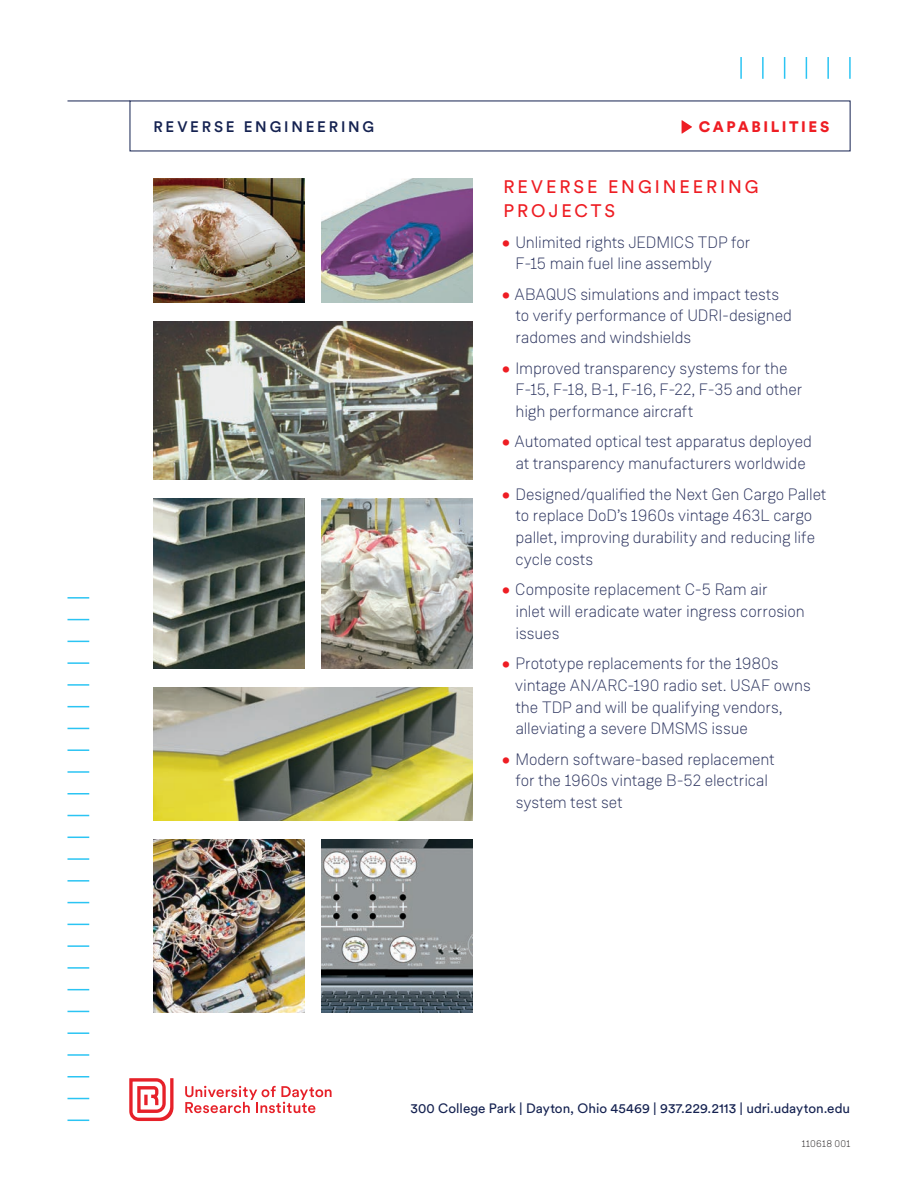
<style>
.page{position:relative;width:918px;height:1188px;background:#fff}
.page>*{position:absolute;margin:0;border:0;box-sizing:border-box;transform-origin:0 0}
.t1{font:18px/24.3px "Circular Std";letter-spacing:.165em;color:#ee1d23}
.t2{font:300 16.5px/21.8px "Weissenhof Grotesk";letter-spacing:-.005em;color:#303862}
.t3{font:500 15.15px "Circular Std";letter-spacing:.185em;color:#152251}
.t4{font:900 15.15px "Circular Std";letter-spacing:.17em;color:#ee1d23}
.t5{font:13.5px "Circular Std";color:#152251}
.t6{font:300 9.75px "Weissenhof Grotesk";letter-spacing:.025em;color:#231f20}
.s1{font-family:"Circular Std";font-weight:900;font-size:15px;color:#ee1d23}
</style>
<div class="page">
<svg style="left:682px;top:120px;width:10px;height:14px"></svg>
<hr style="left:68px;top:101px;width:62px;height:1px;background:#152251">
<svg style="left:67px;top:1098px;width:22px;height:1px"></svg>
<hr style="left:67px;top:1054px;width:22px;height:2px;background:#2bc4f3">
<svg style="left:67px;top:1011px;width:22px;height:1px"></svg>
<hr style="left:67px;top:967px;width:22px;height:2px;background:#2bc4f3">
<svg style="left:67px;top:924px;width:22px;height:1px"></svg>
<hr style="left:67px;top:880px;width:22px;height:2px;background:#2bc4f3">
<svg style="left:67px;top:837px;width:22px;height:1px"></svg>
<hr style="left:67px;top:793px;width:22px;height:2px;background:#2bc4f3">
<hr style="left:67px;top:749px;width:22px;height:2px;background:#2bc4f3">
<svg style="left:67px;top:706px;width:22px;height:1px"></svg>
<hr style="left:67px;top:662px;width:22px;height:2px;background:#2bc4f3">
<svg style="left:67px;top:619px;width:22px;height:1px"></svg>
<svg style="left:67px;top:1120px;width:22px;height:1px"></svg>
<hr style="left:67px;top:1076px;width:22px;height:2px;background:#2bc4f3">
<hr style="left:67px;top:1032px;width:22px;height:2px;background:#2bc4f3">
<svg style="left:67px;top:989px;width:22px;height:1px"></svg>
<hr style="left:67px;top:945px;width:22px;height:2px;background:#2bc4f3">
<svg style="left:67px;top:902px;width:22px;height:1px"></svg>
<hr style="left:67px;top:858px;width:22px;height:2px;background:#2bc4f3">
<svg style="left:67px;top:815px;width:22px;height:1px"></svg>
<hr style="left:67px;top:771px;width:22px;height:2px;background:#2bc4f3">
<svg style="left:67px;top:728px;width:22px;height:1px"></svg>
<hr style="left:67px;top:684px;width:22px;height:2px;background:#2bc4f3">
<svg style="left:67px;top:641px;width:22px;height:1px"></svg>
<hr style="left:67px;top:597px;width:22px;height:2px;background:#2bc4f3">
<hr style="left:762px;top:57px;width:2px;height:22px;background:#2bc4f3">
<svg style="left:806px;top:57px;width:1px;height:22px"></svg>
<hr style="left:849px;top:57px;width:2px;height:22px;background:#2bc4f3">
<hr style="left:740px;top:57px;width:2px;height:22px;background:#2bc4f3">
<svg style="left:784px;top:57px;width:1px;height:22px"></svg>
<hr style="left:827px;top:57px;width:2px;height:22px;background:#2bc4f3">
<svg style="left:185px;top:1086px;width:147px;height:27px"></svg>
<svg style="left:129px;top:1078px;width:45px;height:43px"></svg>
<img style="left:322px;top:178px;width:150px;height:124px">
<img style="left:153px;top:178px;width:151px;height:124px">
<img style="left:153px;top:687px;width:319px;height:133px">
<img style="left:153px;top:321px;width:319px;height:158px">
<img style="left:153px;top:498px;width:151px;height:170px">
<img style="left:322px;top:498px;width:150px;height:170px">
<img style="left:322px;top:839px;width:150px;height:173px">
<img style="left:153px;top:839px;width:151px;height:174px">
<p class="t3" style="left:153px;top:118px;width:222px">REVERSE ENGINEERING</p>
<p class="t4" style="left:699px;top:117px;width:132px">CAPABILITIES</p>
<p class="t1" style="left:504px;top:174px;width:257px">REVERSE ENGINEERING<br>PROJECTS</p>
<p class="t2" style="left:515px;top:231px;width:237px;text-indent:-13px"><span class="s1">•</span> Unlimited rights JEDMICS TDP for<br>F-15 main fuel line assembly</p>
<p class="t2" style="left:516px;top:283px;width:278px;text-indent:-14px"><span class="s1">•</span> ABAQUS simulations and impact tests to verify performance of UDRI-designed radomes and windshields</p>
<p class="t2" style="left:515px;top:357px;width:289px;text-indent:-13px"><span class="s1">•</span> Improved transparency systems for the<br>F-15, F-18, B-1, F-16, F-22, F-35 and other high performance aircraft</p>
<p class="t2" style="left:502px;top:431px;width:311px;text-align:center"><span class="s1">•</span> Automated optical test apparatus deployed at transparency manufacturers worldwide</p>
<p class="t2" style="left:516px;top:483px;width:312px;text-indent:-14px"><span class="s1">•</span> Designed/qualified the Next Gen Cargo Pallet to replace DoD’s 1960s vintage 463L cargo pallet, improving durability and reducing life cycle costs</p>
<p class="t2" style="left:516px;top:578px;width:291px;text-indent:-13px"><span class="s1">•</span> Composite replacement C-5 Ram air<br>inlet will eradicate water ingress corrosion issues</p>
<p class="t2" style="left:515px;top:652px;width:297px;text-indent:-13px"><span class="s1">•</span> Prototype replacements for the 1980s vintage AN/ARC-190 radio set. USAF owns the TDP and will be qualifying vendors, alleviating a severe DMSMS issue</p>
<p class="t2" style="left:516px;top:748px;width:261px;text-indent:-14px"><span class="s1">•</span> Modern software-based replacement for the 1960s vintage B-52 electrical system test set</p>
<p class="t5" style="left:410px;top:1100px;width:441px">300 College Park | Dayton, Ohio 45469 | 937.229.2113 | udri.udayton.edu</p>
<p class="t6" style="left:802px;top:1138px;width:50px">110618 001</p>
</div>
